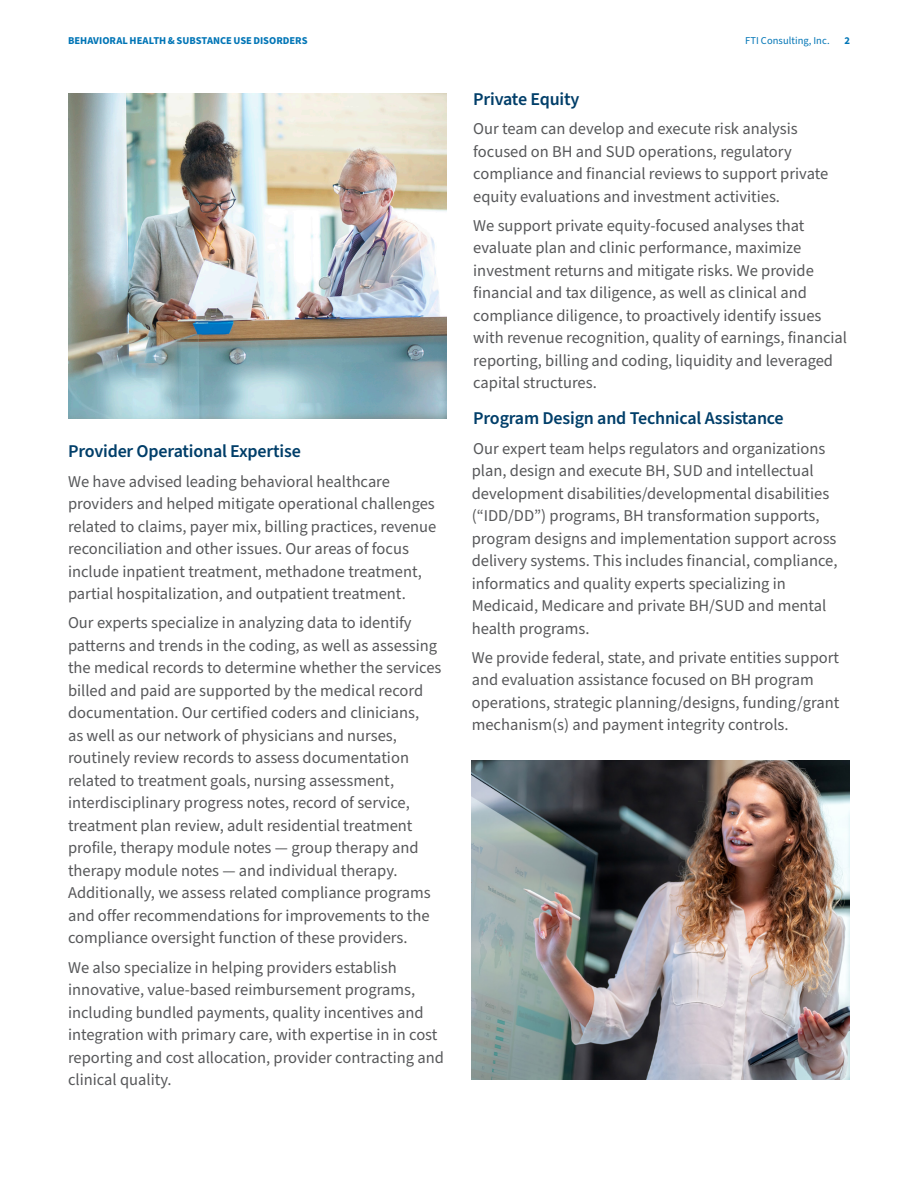
<style>
.page{position:relative;width:918px;height:1188px;background:#fff}
.page>*{position:absolute;margin:0;border:0;box-sizing:border-box;transform-origin:0 0}
.Subhead_L1_-_MAIN{font:600 18px "Source Sans Pro";letter-spacing:-.01em;color:#003e69}
.Body_Copy{font:16.5px/22.5px "Source Sans Pro";color:#57585a}
.t1{font:700 10.5px "Source Sans Pro";color:#0075b6}
.t2{font:10.5px "Source Sans Pro";letter-spacing:.005em;color:#0075b6}
</style>
<div class="page">
<img style="left:68px;top:93px;width:378px;height:325px">
<img style="left:472px;top:760px;width:378px;height:320px">
<p class="t1" style="left:68px;top:33px;width:122px">BEHAVIORAL HEALTH &amp; SUBSTA</p>
<p class="t1" style="left:213px;top:33px;width:95px">NCE USE DISORDERS</p>
<p class="t2" style="left:745px;top:34px;width:86px">FTI Consulting, Inc.</p>
<p class="t1" style="left:844px;top:33px;width:7px">2</p>
<p class="Subhead_L1_-_MAIN" style="left:68px;top:439px;width:234px">Provider Operational Expertise</p>
<p class="Body_Copy" style="left:68px;top:470px;width:370px">We have advised leading behavioral healthcare providers and helped mitigate operational challenges related to claims, payer mix, billing practices, revenue reconciliation and other issues. Our areas of focus include inpatient treatment, methadone treatment, partial hospitalization, and outpatient treatment.</p>
<p class="Body_Copy" style="left:68px;top:612px;width:375px">Our experts specialize in analyzing data to identify patterns and trends in the coding, as well as assessing the medical records to determine whether the services billed and paid are supported by the medical record documentation. Our certified coders and clinicians,<br>as well as our network of physicians and nurses, routinely review records to assess documentation related to treatment goals, nursing assessment, interdisciplinary progress notes, record of service, treatment plan review, adult residential treatment profile, therapy module notes — group therapy and therapy module notes — and individual therapy.<br>Additionally, we assess related compliance programs and offer recommendations for improvements to the compliance oversight function of these providers.</p>
<p class="Body_Copy" style="left:68px;top:956px;width:377px">We also specialize in helping providers establish innovative, value-based reimbursement programs, including bundled payments, quality incentives and integration with primary care, with expertise in in cost reporting and cost allocation, provider contracting and clinical quality.</p>
<p class="Subhead_L1_-_MAIN" style="left:473px;top:87px;width:108px">Private Equity</p>
<p class="Body_Copy" style="left:473px;top:118px;width:357px">Our team can develop and execute risk analysis focused on BH and SUD operations, regulatory compliance and financial reviews to support private equity evaluations and investment activities.</p>
<p class="Body_Copy" style="left:473px;top:215px;width:375px">We support private equity-focused analyses that evaluate plan and clinic performance, maximize investment returns and mitigate risks. We provide financial and tax diligence, as well as clinical and compliance diligence, to proactively identify issues with revenue recognition, quality of earnings, financial reporting, billing and coding, liquidity and leveraged capital structures.</p>
<p class="Subhead_L1_-_MAIN" style="left:473px;top:406px;width:312px">Program Design and Technical Assistance</p>
<p class="Body_Copy" style="left:472px;top:437px;width:367px">Our expert team helps regulators and organizations plan, design and execute BH, SUD and intellectual development disabilities/developmental disabilities (“IDD/DD”) programs, BH transformation supports, program designs and implementation support across delivery systems. This includes financial, compliance, informatics and quality experts specializing in Medicaid, Medicare and private BH/SUD and mental health programs.</p>
<p class="Body_Copy" style="left:472px;top:647px;width:369px">We provide federal, state, and private entities support and evaluation assistance focused on BH program operations, strategic planning/designs, funding/grant mechanism(s) and payment integrity controls.</p>
</div>
